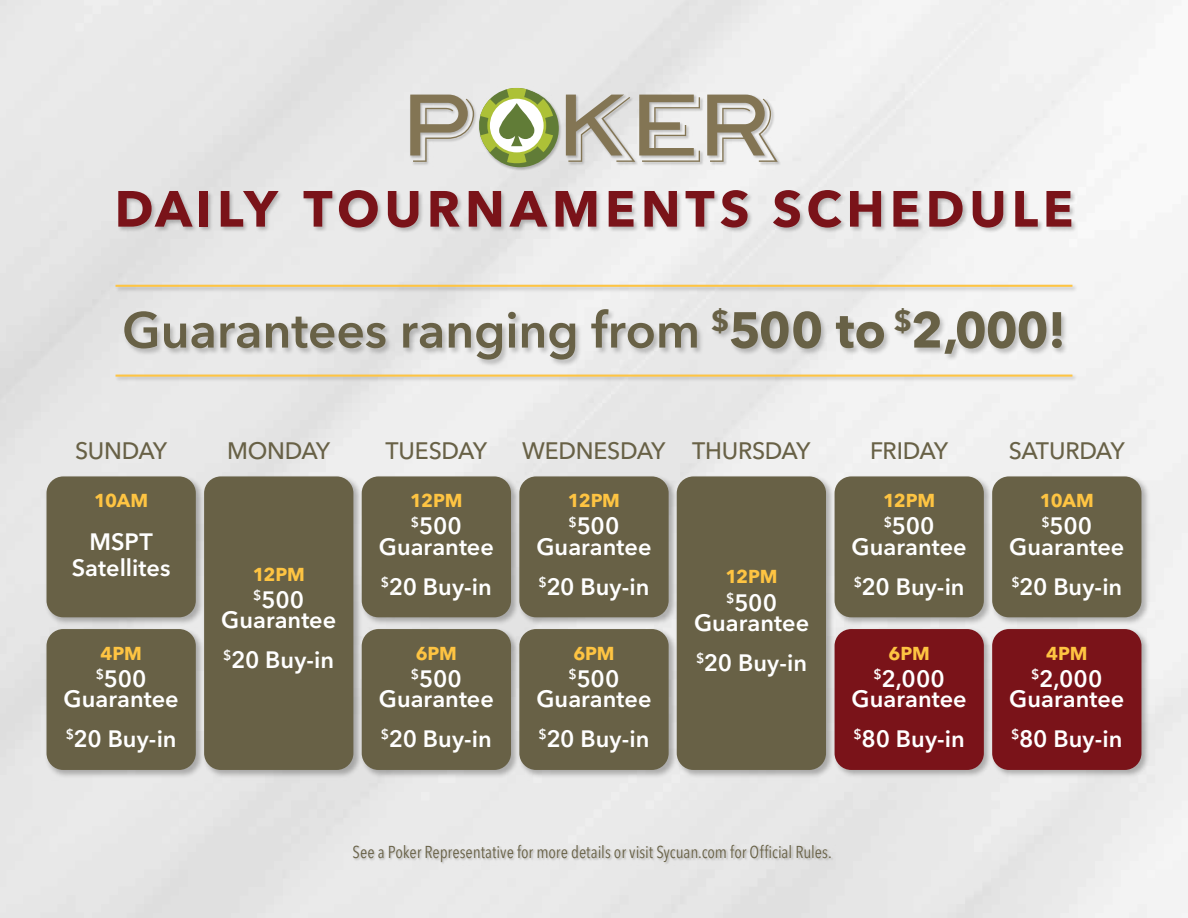
<style>
.page{position:relative;width:1188px;height:918px;background:#fff}
.page>*{position:absolute;margin:0;border:0;box-sizing:border-box;transform-origin:0 0}
.t1{font:700 50.4px "Avenir Next LT Pro";letter-spacing:.095em;color:#7a1319}
.t2{font:600 49.95px "Avenir Next LT Pro";letter-spacing:-.005em;color:#686146}
.t3{font:600 23.55px/20.1px "Avenir Next LT Pro";color:#fff;text-align:center}
.t4{font:500 23.55px "Avenir Next LT Pro";letter-spacing:-.015em;color:#686146}
.t5{font:700 18.6px "Avenir Next LT Pro";letter-spacing:-.01em;color:#fec442}
.t6{font:condensed 17.1px "Avenir Next LT Pro";letter-spacing:-.005em;color:#686146}
.s1{font-weight:700}
</style>
<div class="page">
<img style="left:409px;top:86px;width:373px;height:86px">
<svg style="left:410px;top:84px;width:368px;height:83px"></svg>
<img style="left:9px;top:181px;width:1174px;height:69px">
<hr style="left:116px;top:285px;width:956px;height:2px;background:#fec442">
<hr style="left:116px;top:375px;width:956px;height:2px;background:#fec442">
<img style="left:119px;top:285px;width:956px;height:84px">
<img style="left:352px;top:843px;width:483px;height:23px">
<img style="left:836px;top:473px;width:153px;height:151px">
<div style="left:835px;top:476px;width:149px;height:141px;background:#686146;border-radius:17px"></div>
<img style="left:830px;top:624px;width:157px;height:158px">
<div style="left:835px;top:629px;width:149px;height:141px;background:#7a1319;border-radius:17px"></div>
<img style="left:989px;top:473px;width:163px;height:151px">
<div style="left:992px;top:476px;width:149px;height:141px;background:#686146;border-radius:17px"></div>
<img style="left:987px;top:624px;width:167px;height:158px">
<div style="left:992px;top:629px;width:149px;height:141px;background:#7a1319;border-radius:17px"></div>
<img style="left:364px;top:473px;width:152px;height:152px">
<div style="left:362px;top:476px;width:149px;height:141px;background:#686146;border-radius:17px"></div>
<img style="left:364px;top:625px;width:152px;height:156px">
<div style="left:362px;top:629px;width:149px;height:141px;background:#686146;border-radius:17px"></div>
<img style="left:516px;top:473px;width:157px;height:152px">
<div style="left:519px;top:476px;width:150px;height:141px;background:#686146;border-radius:17px"></div>
<img style="left:516px;top:625px;width:157px;height:156px">
<div style="left:519px;top:629px;width:150px;height:141px;background:#686146;border-radius:17px"></div>
<img style="left:43px;top:473px;width:158px;height:152px">
<div style="left:47px;top:476px;width:149px;height:141px;background:#686146;border-radius:17px"></div>
<img style="left:43px;top:625px;width:158px;height:156px">
<div style="left:47px;top:629px;width:149px;height:141px;background:#686146;border-radius:17px"></div>
<img style="left:673px;top:473px;width:163px;height:308px">
<div style="left:677px;top:476px;width:149px;height:294px;background:#686146;border-radius:17px"></div>
<img style="left:201px;top:473px;width:163px;height:308px">
<div style="left:204px;top:476px;width:149px;height:294px;background:#686146;border-radius:17px"></div>
<h1 class="t1" style="left:115px;top:178px;width:960px">DAILY TOURNAMENTS SCHEDULE</h1>
<h2 class="t2" style="left:122px;top:300px;width:945px">Guarantees ranging from <sup>$</sup><span class="s1">500 to</span> <sup>$</sup><span class="s1">2,000!</span></h2>
<p class="t4" style="left:75px;top:436px;width:94px">SUNDAY</p>
<p class="t4" style="left:227px;top:436px;width:105px">MONDAY</p>
<p class="t4" style="left:386px;top:436px;width:103px">TUESDAY</p>
<p class="t5" style="left:410px;top:489px;width:54px">12PM</p>
<p class="t3" style="left:379px;top:516px;width:117px"><sup>$</sup>500<br>Guarantee</p>
<p class="t3" style="left:381px;top:576px;width:112px"><sup>$</sup>20 Buy-in</p>
<p class="t5" style="left:94px;top:489px;width:56px">10AM</p>
<p class="t3" style="left:72px;top:529px;width:100px;line-height:25.7px">MSPT<br>Satellites</p>
<p class="t5" style="left:253px;top:563px;width:54px">12PM</p>
<p class="t3" style="left:221px;top:590px;width:117px"><sup>$</sup>500<br>Guarantee</p>
<p class="t3" style="left:223px;top:650px;width:112px"><sup>$</sup>20 Buy-in</p>
<p class="t5" style="left:100px;top:642px;width:43px">4PM</p>
<p class="t3" style="left:64px;top:669px;width:117px"><sup>$</sup>500<br>Guarantee</p>
<p class="t3" style="left:66px;top:729px;width:112px"><sup>$</sup>20 Buy-in</p>
<p class="t5" style="left:416px;top:642px;width:43px">6PM</p>
<p class="t3" style="left:379px;top:669px;width:117px"><sup>$</sup>500<br>Guarantee</p>
<p class="t3" style="left:381px;top:729px;width:112px"><sup>$</sup>20 Buy-in</p>
<p class="t4" style="left:522px;top:436px;width:290px">WEDNESDAY THURSDAY</p>
<p class="t4" style="left:870px;top:436px;width:80px">FRIDAY</p>
<p class="t4" style="left:1009px;top:436px;width:118px">SATURDAY</p>
<p class="t5" style="left:568px;top:489px;width:54px">12PM</p>
<p class="t3" style="left:536px;top:516px;width:117px"><sup>$</sup>500<br>Guarantee</p>
<p class="t3" style="left:539px;top:576px;width:112px"><sup>$</sup>20 Buy-in</p>
<p class="t5" style="left:726px;top:565px;width:54px">12PM</p>
<p class="t3" style="left:694px;top:592px;width:117px"><sup>$</sup>500<br>Guarantee</p>
<p class="t3" style="left:696px;top:653px;width:112px"><sup>$</sup>20 Buy-in</p>
<p class="t5" style="left:573px;top:642px;width:43px">6PM</p>
<p class="t3" style="left:536px;top:669px;width:117px"><sup>$</sup>500<br>Guarantee</p>
<p class="t3" style="left:539px;top:729px;width:112px"><sup>$</sup>20 Buy-in</p>
<p class="t5" style="left:883px;top:489px;width:54px">12PM</p>
<p class="t3" style="left:852px;top:516px;width:117px"><sup>$</sup>500<br>Guarantee</p>
<p class="t3" style="left:854px;top:576px;width:112px"><sup>$</sup>20 Buy-in</p>
<p class="t5" style="left:889px;top:642px;width:43px">6PM</p>
<p class="t3" style="left:852px;top:669px;width:117px"><sup>$</sup>2,000<br>Guarantee</p>
<p class="t3" style="left:854px;top:729px;width:113px"><sup>$</sup>80 Buy-in</p>
<p class="t5" style="left:1040px;top:489px;width:56px">10AM</p>
<p class="t3" style="left:1009px;top:516px;width:117px"><sup>$</sup>500<br>Guarantee</p>
<p class="t3" style="left:1011px;top:576px;width:112px"><sup>$</sup>20 Buy-in</p>
<p class="t5" style="left:1046px;top:642px;width:43px">4PM</p>
<p class="t3" style="left:1009px;top:669px;width:117px"><sup>$</sup>2,000<br>Guarantee</p>
<p class="t3" style="left:1011px;top:729px;width:113px"><sup>$</sup>80 Buy-in</p>
<p class="t6" style="left:353px;top:842px;width:481px">See a Poker Representative for more details or visit Sycuan.com for Official Rules.</p>
</div>
